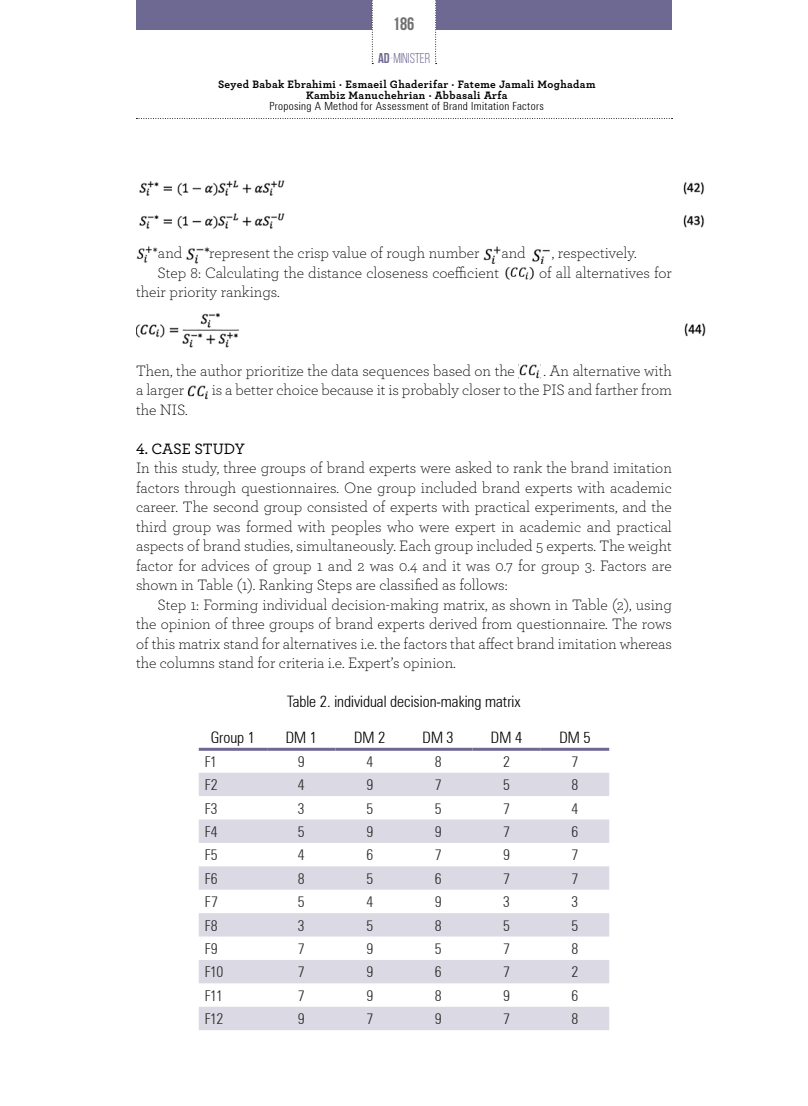
<style>
.page{position:relative;width:808px;height:1106px;background:#fff}
.page>*{position:absolute;margin:0;border:0;box-sizing:border-box;transform-origin:0 0}
.t1{font:700 18px "Bebas Neue";color:#706f6f}
.t2{font:300 15.75px/19.5px "Archer Pro";color:#000;text-align:justify}
.t3{font:300 condensed 15.75px "Zurich BT";color:#000}
.t4{font:500 15.75px "Archer Pro";letter-spacing:-.015em;color:#000}
.t5{font:300 condensed 15px "Zurich BT";letter-spacing:.005em;color:#282827}
.t6{font:14.25px "Bebas Neue";color:#6e6992}
.t7{font:700 11.25px/11.2px "Archer Pro";letter-spacing:.035em;color:#000;text-align:center}
.t8{font:300 condensed 11.25px "Zurich BT";letter-spacing:.03em;color:#000}
.s1{font-weight:700}
.s2{font-weight:300}
</style>
<div class="page">
<svg style="left:136px;top:118px;width:536px;height:1px"></svg>
<div style="left:136px;top:0;width:236px;height:30px;background:#6e6992"></div>
<svg style="left:435px;top:0;width:2px;height:64px"></svg>
<svg style="left:372px;top:0;width:1px;height:64px"></svg>
<div style="left:436px;top:0;width:236px;height:30px;background:#6e6992"></div>
<img style="left:139px;top:180px;width:565px;height:49px">
<img style="left:136px;top:246px;width:22px;height:17px">
<img style="left:186px;top:247px;width:23px;height:17px">
<img style="left:483px;top:246px;width:18px;height:18px">
<img style="left:532px;top:249px;width:18px;height:15px">
<img style="left:505px;top:267px;width:30px;height:13px">
<img style="left:136px;top:313px;width:570px;height:35px">
<img style="left:518px;top:364px;width:22px;height:15px">
<img style="left:187px;top:385px;width:21px;height:15px">
<svg style="left:199px;top:772px;width:410px;height:258px;fill:#dbdae4"></svg>
<hr style="left:199px;top:747px;width:68px;height:3px;background:#6e6992">
<hr style="left:267px;top:747px;width:69px;height:3px;background:#6e6992">
<hr style="left:336px;top:747px;width:68px;height:3px;background:#6e6992">
<hr style="left:404px;top:747px;width:68px;height:3px;background:#6e6992">
<hr style="left:472px;top:747px;width:69px;height:3px;background:#6e6992">
<hr style="left:541px;top:747px;width:68px;height:3px;background:#6e6992">
<p class="t1" style="left:393px;top:14px;width:23px">186</p>
<p class="t6" style="left:378px;top:51px;width:54px"><span class="s1">AD</span><span class="s2">-</span>MINISTER</p>
<p class="t7" style="left:218px;top:77px;width:379px">Seyed Babak Ebrahimi · Esmaeil Ghaderifar · Fateme Jamali Moghadam<br>Kambiz Manuchehrian · Abbasali Arfa</p>
<p class="t8" style="left:270px;top:99px;width:276px">Proposing A Method for Assessment of Brand Imitation Factors</p>
<p class="t2" style="left:158px;top:243px;width:26px">and</p>
<p class="t2" style="left:209px;top:243px;width:272px">represent the crisp value of rough number</p>
<p class="t2" style="left:501px;top:243px;width:26px">and</p>
<p class="t2" style="left:552px;top:243px;width:87px">, respectively.</p>
<p class="t2" style="left:157px;top:262px;width:343px">Step 8: Calculating the distance closeness coefficient</p>
<p class="t2" style="left:539px;top:262px;width:134px">of all alternatives for</p>
<p class="t2" style="left:136px;top:282px;width:145px">their priority rankings.</p>
<p class="t2" style="left:136px;top:360px;width:380px">Then, the author prioritize the data sequences based on the</p>
<p class="t2" style="left:543px;top:360px;width:130px">. An alternative with</p>
<p class="t2" style="left:136px;top:379px;width:50px">a larger</p>
<p class="t2" style="left:212px;top:379px;width:462px">is a better choice because it is probably closer to the PIS and farther from</p>
<p class="t2" style="left:136px;top:399px;width:53px">the NIS.</p>
<p class="t4" style="left:136px;top:437px;width:111px">4. CASE STUDY</p>
<p class="t2" style="left:136px;top:457px;width:537px">In this study, three groups of brand experts were asked to rank the brand imitation factors through questionnaires. One group included brand experts with academic career. The second group consisted of experts with practical experiments, and the third group was formed with peoples who were expert in academic and practical aspects of brand studies, simultaneously. Each group included 5 experts. The weight factor for advices of group 1 and 2 was 0.4 and it was 0.7 for group 3. Factors are shown in Table (1). Ranking Steps are classified as follows:</p>
<p class="t2" style="left:136px;top:594px;width:537px;text-indent:21px">Step 1: Forming individual decision-making matrix, as shown in Table (2), using the opinion of three groups of brand experts derived from questionnaire. The rows of this matrix stand for alternatives i.e. the factors that affect brand imitation whereas the columns stand for criteria i.e. Expert’s opinion.</p>
<p class="t3" style="left:287px;top:691px;width:235px">Table 2. individual decision-making matrix</p>
<p class="t3" style="left:211px;top:728px;width:46px">Group 1</p>
<p class="t3" style="left:286px;top:728px;width:33px">DM 1</p>
<p class="t3" style="left:354px;top:728px;width:33px">DM 2</p>
<p class="t3" style="left:423px;top:728px;width:33px">DM 3</p>
<p class="t3" style="left:491px;top:728px;width:33px">DM 4</p>
<p class="t3" style="left:559px;top:728px;width:33px">DM 5</p>
<p class="t5" style="left:205px;top:752px;width:14px">F1</p>
<p class="t5" style="left:298px;top:752px;width:8px">9</p>
<p class="t5" style="left:366px;top:752px;width:8px">4</p>
<p class="t5" style="left:435px;top:752px;width:8px">8</p>
<p class="t5" style="left:503px;top:752px;width:8px">2</p>
<p class="t5" style="left:572px;top:752px;width:8px">7</p>
<p class="t5" style="left:205px;top:775px;width:14px">F2</p>
<p class="t5" style="left:298px;top:775px;width:8px">4</p>
<p class="t5" style="left:366px;top:775px;width:8px">9</p>
<p class="t5" style="left:435px;top:775px;width:8px">7</p>
<p class="t5" style="left:503px;top:775px;width:8px">5</p>
<p class="t5" style="left:572px;top:775px;width:8px">8</p>
<p class="t5" style="left:205px;top:799px;width:15px">F3</p>
<p class="t5" style="left:298px;top:799px;width:8px">3</p>
<p class="t5" style="left:366px;top:799px;width:8px">5</p>
<p class="t5" style="left:435px;top:799px;width:8px">5</p>
<p class="t5" style="left:503px;top:799px;width:8px">7</p>
<p class="t5" style="left:572px;top:799px;width:8px">4</p>
<p class="t5" style="left:205px;top:822px;width:14px">F4</p>
<p class="t5" style="left:298px;top:822px;width:8px">5</p>
<p class="t5" style="left:366px;top:822px;width:8px">9</p>
<p class="t5" style="left:435px;top:822px;width:8px">9</p>
<p class="t5" style="left:503px;top:822px;width:8px">7</p>
<p class="t5" style="left:572px;top:822px;width:8px">6</p>
<p class="t5" style="left:205px;top:846px;width:15px">F5</p>
<p class="t5" style="left:298px;top:846px;width:8px">4</p>
<p class="t5" style="left:366px;top:846px;width:8px">6</p>
<p class="t5" style="left:435px;top:846px;width:8px">7</p>
<p class="t5" style="left:503px;top:846px;width:8px">9</p>
<p class="t5" style="left:572px;top:846px;width:8px">7</p>
<p class="t5" style="left:205px;top:869px;width:15px">F6</p>
<p class="t5" style="left:298px;top:869px;width:8px">8</p>
<p class="t5" style="left:366px;top:869px;width:8px">5</p>
<p class="t5" style="left:435px;top:869px;width:8px">6</p>
<p class="t5" style="left:503px;top:869px;width:8px">7</p>
<p class="t5" style="left:572px;top:869px;width:8px">7</p>
<p class="t5" style="left:205px;top:892px;width:15px">F7</p>
<p class="t5" style="left:298px;top:892px;width:8px">5</p>
<p class="t5" style="left:366px;top:892px;width:8px">4</p>
<p class="t5" style="left:435px;top:892px;width:8px">9</p>
<p class="t5" style="left:503px;top:892px;width:8px">3</p>
<p class="t5" style="left:572px;top:892px;width:8px">3</p>
<p class="t5" style="left:205px;top:916px;width:14px">F8</p>
<p class="t5" style="left:298px;top:916px;width:8px">3</p>
<p class="t5" style="left:366px;top:916px;width:8px">5</p>
<p class="t5" style="left:435px;top:916px;width:8px">8</p>
<p class="t5" style="left:503px;top:916px;width:8px">5</p>
<p class="t5" style="left:572px;top:916px;width:8px">5</p>
<p class="t5" style="left:205px;top:939px;width:15px">F9</p>
<p class="t5" style="left:298px;top:939px;width:8px">7</p>
<p class="t5" style="left:366px;top:939px;width:8px">9</p>
<p class="t5" style="left:435px;top:939px;width:8px">5</p>
<p class="t5" style="left:503px;top:939px;width:8px">7</p>
<p class="t5" style="left:572px;top:939px;width:8px">8</p>
<p class="t5" style="left:205px;top:963px;width:20px">F10</p>
<p class="t5" style="left:298px;top:963px;width:8px">7</p>
<p class="t5" style="left:366px;top:963px;width:8px">9</p>
<p class="t5" style="left:435px;top:963px;width:8px">6</p>
<p class="t5" style="left:503px;top:963px;width:8px">7</p>
<p class="t5" style="left:572px;top:963px;width:8px">2</p>
<p class="t5" style="left:205px;top:986px;width:20px">F11</p>
<p class="t5" style="left:298px;top:986px;width:8px">7</p>
<p class="t5" style="left:366px;top:986px;width:8px">9</p>
<p class="t5" style="left:435px;top:986px;width:8px">8</p>
<p class="t5" style="left:503px;top:986px;width:8px">9</p>
<p class="t5" style="left:572px;top:986px;width:8px">6</p>
<p class="t5" style="left:205px;top:1009px;width:20px">F12</p>
<p class="t5" style="left:298px;top:1009px;width:8px">9</p>
<p class="t5" style="left:366px;top:1009px;width:8px">7</p>
<p class="t5" style="left:435px;top:1009px;width:8px">9</p>
<p class="t5" style="left:503px;top:1009px;width:8px">7</p>
<p class="t5" style="left:572px;top:1009px;width:8px">8</p>
</div>
